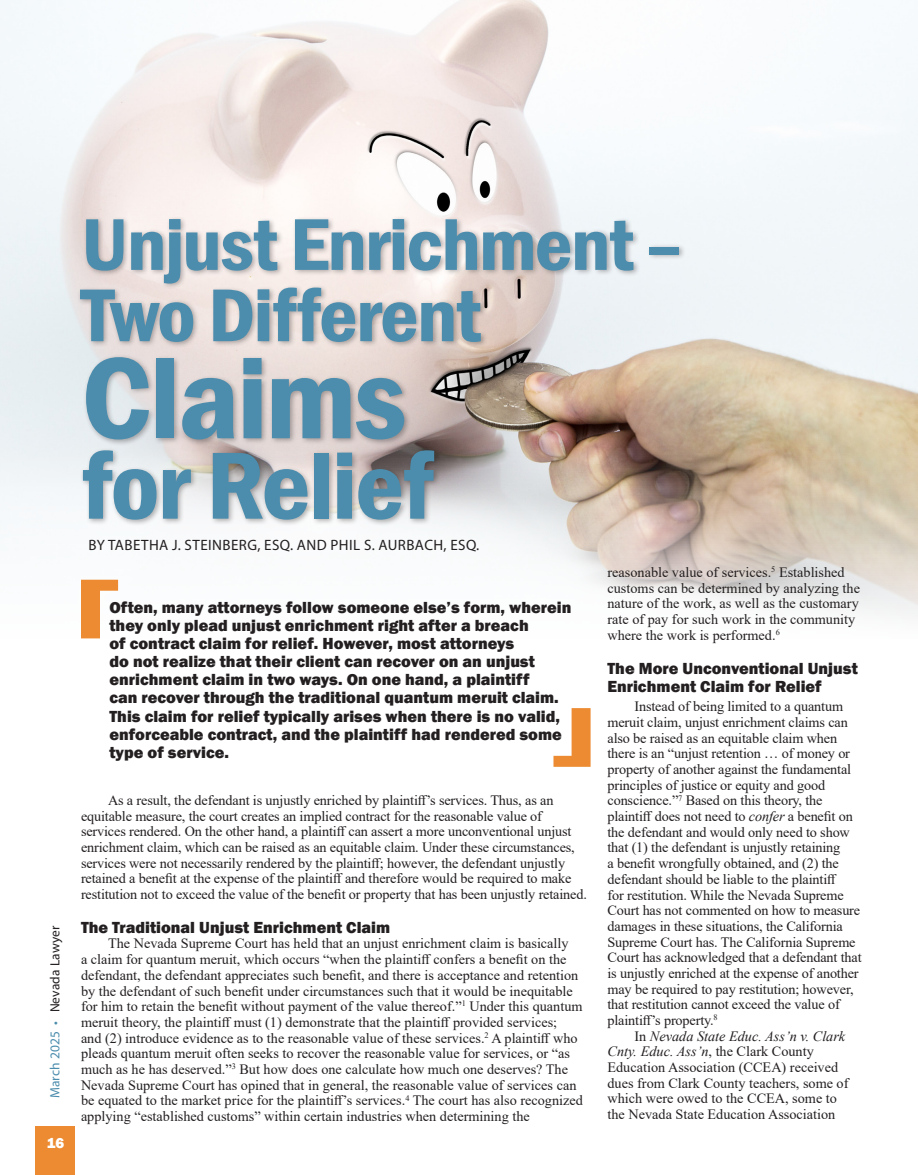
<style>
.page{position:relative;width:918px;height:1175px;background:#fff}
.page>*{position:absolute;margin:0;border:0;box-sizing:border-box;transform-origin:0 0}
.t1{font:600 condensed 119.85px "Franklin Gothic";letter-spacing:-.02em;color:#4c8dad;scale:1.09 1}
.t2{font:600 condensed 98.55px "Franklin Gothic";letter-spacing:-.02em;color:#4c8dad;scale:1.09 1}
.t3{font:600 condensed 77.4px "Franklin Gothic";letter-spacing:-.02em;color:#4c8dad;scale:1.09 1}
.t4{font:600 condensed 75.75px "Franklin Gothic";letter-spacing:-.02em;color:#4c8dad;scale:1.09 1}
.t5{font:800 16.5px/18.1px "Franklin Gothic";color:#231f20}
.t6{font:15px "Myriad Pro";letter-spacing:.03em;color:#231f20}
.t7{font:800 15px "Franklin Gothic";color:#fff}
.t8{font:14.25px/15.8px "Times New Roman";letter-spacing:-.01em;color:#231f20}
.t9{font:13.35px "Myriad Pro";letter-spacing:.01em;color:#231f20}
.s1{font-size:13.5px;color:#4c8dad}
.s2{color:#4c8dad}
.s3{font-style:italic}
</style>
<div class="page">
<img style="left:0;top:0;width:918px;height:616px">
<div style="left:77px;top:216px;width:609px;height:310px;background:#231f20;opacity:.35"></div>
<div style="left:35px;top:1126px;width:40px;height:48px;background:#ec8b31"></div>
<div style="left:69px;top:567px;width:62px;height:84px;background:#fff"></div>
<svg style="left:81px;top:579px;width:37px;height:59px"></svg>
<svg style="left:553px;top:708px;width:38px;height:58px"></svg>
<p class="t9" style="left:47px;top:1098px;width:174px;rotate:-90deg"><span class="s1">March 2025</span> <span class="s2">•</span> Nevada Lawyer</p>
<p class="t7" style="left:47px;top:1132px;width:19px">16</p>
<p class="t4" style="left:81px;top:194px;width:553px">Unjust Enrichment –</p>
<p class="t3" style="left:81px;top:263px;width:369px">Two Different</p>
<p class="t1" style="left:81px;top:318px;width:300px">Claims</p>
<p class="t2" style="left:81px;top:420px;width:325px">for Relief</p>
<p class="t6" style="left:88px;top:535px;width:392px">BY TABETHA J. STEINBERG, ESQ. AND PHIL S. AURBACH, ESQ.</p>
<p class="t5" style="left:110px;top:598px;width:463px">Often, many attorneys follow someone else’s form, wherein they only plead unjust enrichment right after a breach<br>of contract claim for relief. However, most attorneys<br>do not realize that their client can recover on an unjust enrichment claim in two ways. On one hand, a plaintiff<br>can recover through the traditional quantum meruit claim.<br>This claim for relief typically arises when there is no valid, enforceable contract, and the plaintiff had rendered some type of service.</p>
<p class="t8" style="left:81px;top:791px;width:508px;text-indent:27px">As a result, the defendant is unjustly enriched by plaintiff’s services. Thus, as an equitable measure, the court creates an implied contract for the reasonable value of services rendered. On the other hand, a plaintiff can assert a more unconventional unjust enrichment claim, which can be raised as an equitable claim. Under these circumstances, services were not necessarily rendered by the plaintiff; however, the defendant unjustly retained a benefit at the expense of the plaintiff and therefore would be required to make restitution not to exceed the value of the benefit or property that has been unjustly retained.</p>
<p class="t5" style="left:81px;top:918px;width:311px">The Traditional Unjust Enrichment Claim</p>
<p class="t8" style="left:81px;top:935px;width:503px;text-indent:27px">The Nevada Supreme Court has held that an unjust enrichment claim is basically<br>a claim for quantum meruit, which occurs “when the plaintiff confers a benefit on the defendant, the defendant appreciates such benefit, and there is acceptance and retention by the defendant of such benefit under circumstances such that it would be inequitable for him to retain the benefit without payment of the value thereof.”<sup>1</sup> Under this quantum meruit theory, the plaintiff must (1) demonstrate that the plaintiff provided services;<br>and (2) introduce evidence as to the reasonable value of these services.<sup>2</sup> A plaintiff who pleads quantum meruit often seeks to recover the reasonable value for services, or “as much as he has deserved.”<sup>3</sup> But how does one calculate how much one deserves? The Nevada Supreme Court has opined that in general, the reasonable value of services can be equated to the market price for the plaintiff’s services.<sup>4</sup> The court has also recognized applying “established customs” within certain industries when determining the</p>
<p class="t8" style="left:608px;top:564px;width:254px">reasonable value of services.<sup>5</sup> Established customs can be determined by analyzing the nature of the work, as well as the customary rate of pay for such work in the community where the work is performed.<sup>6</sup></p>
<p class="t5" style="left:608px;top:659px;width:252px">The More Unconventional Unjust<br>Enrichment Claim for Relief</p>
<p class="t8" style="left:608px;top:698px;width:256px;text-indent:27px">Instead of being limited to a quantum meruit claim, unjust enrichment claims can also be raised as an equitable claim when there is an “unjust retention … of money or property of another against the fundamental principles of justice or equity and good conscience.”<sup>7</sup> Based on this theory, the plaintiff does not need to <span class="s3">confer</span> a benefit on the defendant and would only need to show that (1) the defendant is unjustly retaining<br>a benefit wrongfully obtained, and (2) the defendant should be liable to the plaintiff<br>for restitution. While the Nevada Supreme Court has not commented on how to measure damages in these situations, the California Supreme Court has. The California Supreme Court has acknowledged that a defendant that is unjustly enriched at the expense of another may be required to pay restitution; however, that restitution cannot exceed the value of plaintiff’s property.<sup>8</sup></p>
<p class="t8" style="left:608px;top:1027px;width:243px;text-indent:27px">In <span class="s3">Nevada State Educ. Ass’n v. Clark Cnty. Educ. Ass’n</span>, the Clark County Education Association (CCEA) received dues from Clark County teachers, some of which were owed to the CCEA, some to the Nevada State Education Association</p>
</div>
